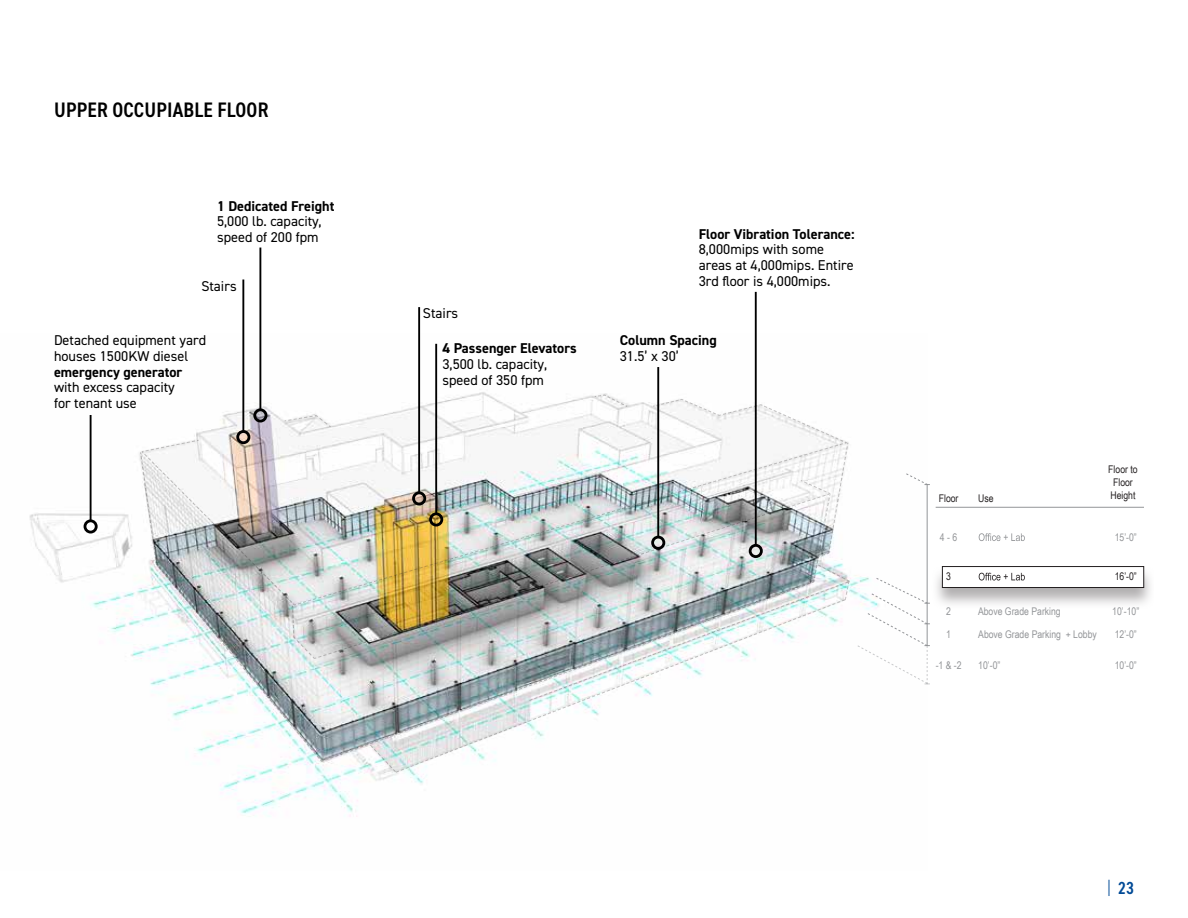
<style>
.page{position:relative;width:1188px;height:918px;background:#fff}
.page>*{position:absolute;margin:0;border:0;box-sizing:border-box;transform-origin:0 0}
.t1{font:600 condensed 21px "DIN2014";letter-spacing:.01em;color:#000}
.t2{font:600 condensed 17.55px "DIN2014";color:#004a96}
.t3{font:14.25px/15.8px "DIN2014";color:#000}
.t4{font:700 14.25px "DIN2014";color:#000}
.t5{font:10.5px "Arial Narrow";color:#939598}
.t6{font:10.5px/12.6px "Arial Narrow";color:#231f20}
.s1{font-weight:300}
</style>
<div class="page">
<img style="left:29px;top:334px;width:898px;height:483px">
<svg style="left:140px;top:398px;width:388px;height:44px"></svg>
<svg style="left:283px;top:414px;width:49px;height:14px"></svg>
<svg style="left:139px;top:442px;width:710px;height:320px"></svg>
<img style="left:140px;top:440px;width:181px;height:320px">
<img style="left:291px;top:493px;width:237px;height:166px">
<svg style="left:369px;top:744px;width:26px;height:29px"></svg>
<svg style="left:395px;top:598px;width:451px;height:176px"></svg>
<svg style="left:528px;top:394px;width:323px;height:308px"></svg>
<svg style="left:936px;top:566px;width:214px;height:38px;background:#d2d0d1"></svg>
<div style="left:942px;top:567px;width:202px;height:21px;background:#fff"></div>
<div style="left:942px;top:566px;width:202px;height:22px;border:1px solid #231f20"></div>
<svg style="left:979px;top:533px;width:46px;height:8px"></svg>
<svg style="left:979px;top:573px;width:46px;height:8px"></svg>
<hr style="left:927px;top:484px;width:1px;height:162px;background:#939598">
<svg style="left:906px;top:473px;width:24px;height:12px"></svg>
<svg style="left:857px;top:578px;width:73px;height:107px"></svg>
<hr style="left:936px;top:507px;width:208px;height:1px;background:#939598">
<hr style="left:90px;top:415px;width:2px;height:106px;background:#000">
<div style="left:84px;top:519px;width:14px;height:15px;border:3px solid #000;border-radius:50%"></div>
<hr style="left:259px;top:248px;width:2px;height:162px;background:#000">
<div style="left:253px;top:408px;width:14px;height:14px;border:3px solid #000;border-radius:50%"></div>
<hr style="left:418px;top:307px;width:2px;height:186px;background:#000">
<div style="left:412px;top:491px;width:14px;height:15px;border:3px solid #000;border-radius:50%"></div>
<hr style="left:435px;top:344px;width:2px;height:170px;background:#000">
<div style="left:429px;top:512px;width:14px;height:15px;border:3px solid #000;border-radius:50%"></div>
<hr style="left:657px;top:367px;width:2px;height:170px;background:#000">
<div style="left:651px;top:536px;width:14px;height:14px;border:3px solid #000;border-radius:50%"></div>
<hr style="left:755px;top:292px;width:2px;height:253px;background:#000">
<div style="left:749px;top:544px;width:14px;height:14px;border:3px solid #000;border-radius:50%"></div>
<hr style="left:242px;top:280px;width:2px;height:152px;background:#000">
<div style="left:236px;top:430px;width:14px;height:14px;border:3px solid #000;border-radius:50%"></div>
<h1 class="t1" style="left:54px;top:96px;width:216px">UPPER OCCUPIABLE FLOOR</h1>
<p class="t4" style="left:217px;top:196px;width:119px">1 Dedicated Freight</p>
<p class="t3" style="left:217px;top:213px;width:106px">5,000 lb. capacity, speed of 200 fpm</p>
<p class="t3" style="left:201px;top:278px;width:37px">Stairs</p>
<p class="t3" style="left:54px;top:332px;width:154px">Detached equipment yard houses 1500KW diesel</p>
<p class="t4" style="left:54px;top:362px;width:130px">emergency generator</p>
<p class="t3" style="left:54px;top:379px;width:122px">with excess capacity for tenant use</p>
<p class="t3" style="left:423px;top:305px;width:37px">Stairs</p>
<p class="t4" style="left:443px;top:339px;width:136px">4 Passenger Elevators</p>
<p class="t3" style="left:443px;top:356px;width:106px">3,500 lb. capacity, speed of 350 fpm</p>
<p class="t4" style="left:699px;top:224px;width:157px">Floor Vibration Tolerance:</p>
<p class="t3" style="left:699px;top:241px;width:156px">8,000mips with some areas at 4,000mips. Entire<br>3rd floor is 4,000mips.</p>
<p class="t4" style="left:620px;top:331px;width:98px">Column Spacing</p>
<p class="t3" style="left:620px;top:348px;width:61px">31.5’ x 30’</p>
<p class="t6" style="left:939px;top:492px;width:21px">Floor</p>
<p class="t6" style="left:978px;top:492px;width:17px">Use</p>
<p class="t5" style="left:940px;top:530px;width:19px">4 - 6</p>
<p class="t6" style="left:946px;top:570px;width:6px">3</p>
<p class="t6" style="left:1108px;top:463px;width:31px">Floor to<br>Floor<br>Height</p>
<p class="t5" style="left:1115px;top:530px;width:24px">15’-0”</p>
<p class="t6" style="left:1115px;top:570px;width:24px">16’-0”</p>
<p class="t5" style="left:946px;top:604px;width:6px">2</p>
<p class="t5" style="left:946px;top:627px;width:6px">1</p>
<p class="t5" style="left:936px;top:657px;width:27px">-1 &amp; -2</p>
<p class="t5" style="left:978px;top:604px;width:84px">Above Grade Parking</p>
<p class="t5" style="left:1112px;top:604px;width:28px">10’-10”</p>
<p class="t5" style="left:978px;top:627px;width:120px">Above Grade Parking + Lobby</p>
<p class="t5" style="left:1115px;top:627px;width:24px">12’-0”</p>
<p class="t5" style="left:978px;top:657px;width:24px">10’-0”</p>
<p class="t5" style="left:1115px;top:657px;width:24px">10’-0”</p>
<p class="t2" style="left:1108px;top:876px;width:28px"><span class="s1">|</span> 23</p>
</div>
